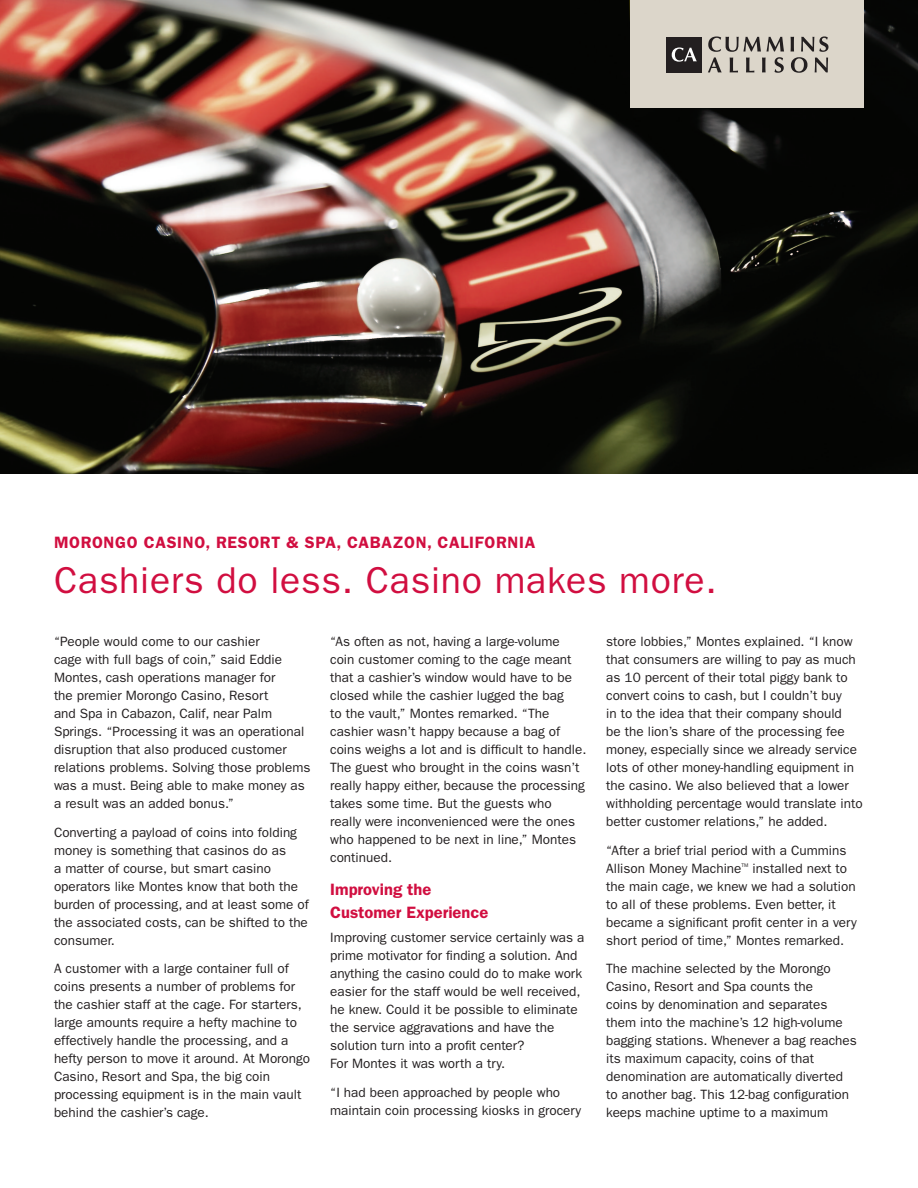
<style>
.page{position:relative;width:918px;height:1188px;background:#fff}
.page>*{position:absolute;margin:0;border:0;box-sizing:border-box;transform-origin:0 0}
.D2___Descriptor_2_Cu{font:37.5px "ITC Franklin Gothic Std";letter-spacing:.02em;color:#d10e40}
.D2___Descriptor_2_Cu-2{font:600 16.5px "ITC Franklin Gothic Std";letter-spacing:.04em;color:#d10e40}
.S2___Subhead_2{font:600 16.5px/22.5px "ITC Franklin Gothic Std";color:#d10e40}
.B1___Body_1{font:13.5px/18px "ITC Franklin Gothic Std";color:#231f20}
.B1___Body_1-2{font:5.25px "ITC Franklin Gothic Std";color:#231f20}
</style>
<div class="page">
<img style="left:0;top:0;width:918px;height:473px">
<svg style="left:630px;top:0;width:234px;height:108px;background:#cac4ba"></svg>
<p class="D2___Descriptor_2_Cu-2" style="left:54px;top:533px;width:483px">MORONGO CASINO, RESORT &amp; SPA, CABAZON, CALIFORNIA</p>
<p class="D2___Descriptor_2_Cu" style="left:54px;top:559px;width:664px">Cashiers do less. Casino makes more.</p>
<p class="B1___Body_1" style="left:54px;top:632px;width:258px">“People would come to our cashier<br>cage with full bags of coin,” said Eddie Montes, cash operations manager for<br>the premier Morongo Casino, Resort<br>and Spa in Cabazon, Calif, near Palm Springs. “Processing it was an operational disruption that also produced customer relations problems. Solving those problems was a must. Being able to make money as a result was an added bonus.”</p>
<p class="B1___Body_1" style="left:54px;top:823px;width:256px">Converting a payload of coins into folding money is something that casinos do as<br>a matter of course, but smart casino operators like Montes know that both the burden of processing, and at least some of the associated costs, can be shifted to the consumer.</p>
<p class="B1___Body_1" style="left:54px;top:960px;width:258px">A customer with a large container full of coins presents a number of problems for the cashier staff at the cage. For starters, large amounts require a hefty machine to effectively handle the processing, and a hefty person to move it around. At Morongo Casino, Resort and Spa, the big coin processing equipment is in the main vault behind the cashier’s cage.</p>
<p class="B1___Body_1" style="left:330px;top:632px;width:258px">“As often as not, having a large-volume coin customer coming to the cage meant that a cashier’s window would have to be closed while the cashier lugged the bag<br>to the vault,” Montes remarked. “The cashier wasn’t happy because a bag of coins weighs a lot and is difficult to handle.<br>The guest who brought in the coins wasn’t really happy either, because the processing takes some time. But the guests who<br>really were inconvenienced were the ones who happened to be next in line,” Montes continued.</p>
<p class="S2___Subhead_2" style="left:330px;top:878px;width:160px">Improving the<br>Customer Experience</p>
<p class="B1___Body_1" style="left:330px;top:929px;width:256px">Improving customer service certainly was a prime motivator for finding a solution. And anything the casino could do to make work easier for the staff would be well received, he knew. Could it be possible to eliminate the service aggravations and have the solution turn into a profit center?<br>For Montes it was worth a try.</p>
<p class="B1___Body_1" style="left:330px;top:1084px;width:252px">“I had been approached by people who maintain coin processing kiosks in grocery</p>
<p class="B1___Body_1" style="left:606px;top:632px;width:258px">store lobbies,” Montes explained. “I know that consumers are willing to pay as much as 10 percent of their total piggy bank to convert coins to cash, but I couldn’t buy<br>in to the idea that their company should<br>be the lion’s share of the processing fee money, especially since we already service lots of other money-handling equipment in the casino. We also believed that a lower withholding percentage would translate into better customer relations,” he added.</p>
<p class="B1___Body_1" style="left:606px;top:841px;width:242px">“After a brief trial period with a Cummins<br>Allison Money Machine</p>
<p class="B1___Body_1-2" style="left:741px;top:862px;width:8px">TM</p>
<p class="B1___Body_1" style="left:606px;top:859px;width:252px;text-indent:146px">installed next to the main cage, we knew we had a solution to all of these problems. Even better, it became a significant profit center in a very short period of time,” Montes remarked.</p>
<p class="B1___Body_1" style="left:606px;top:960px;width:252px">The machine selected by the Morongo Casino, Resort and Spa counts the<br>coins by denomination and separates them into the machine’s 12 high-volume bagging stations. Whenever a bag reaches its maximum capacity, coins of that denomination are automatically diverted to another bag. This 12-bag configuration keeps machine uptime to a maximum</p>
</div>
